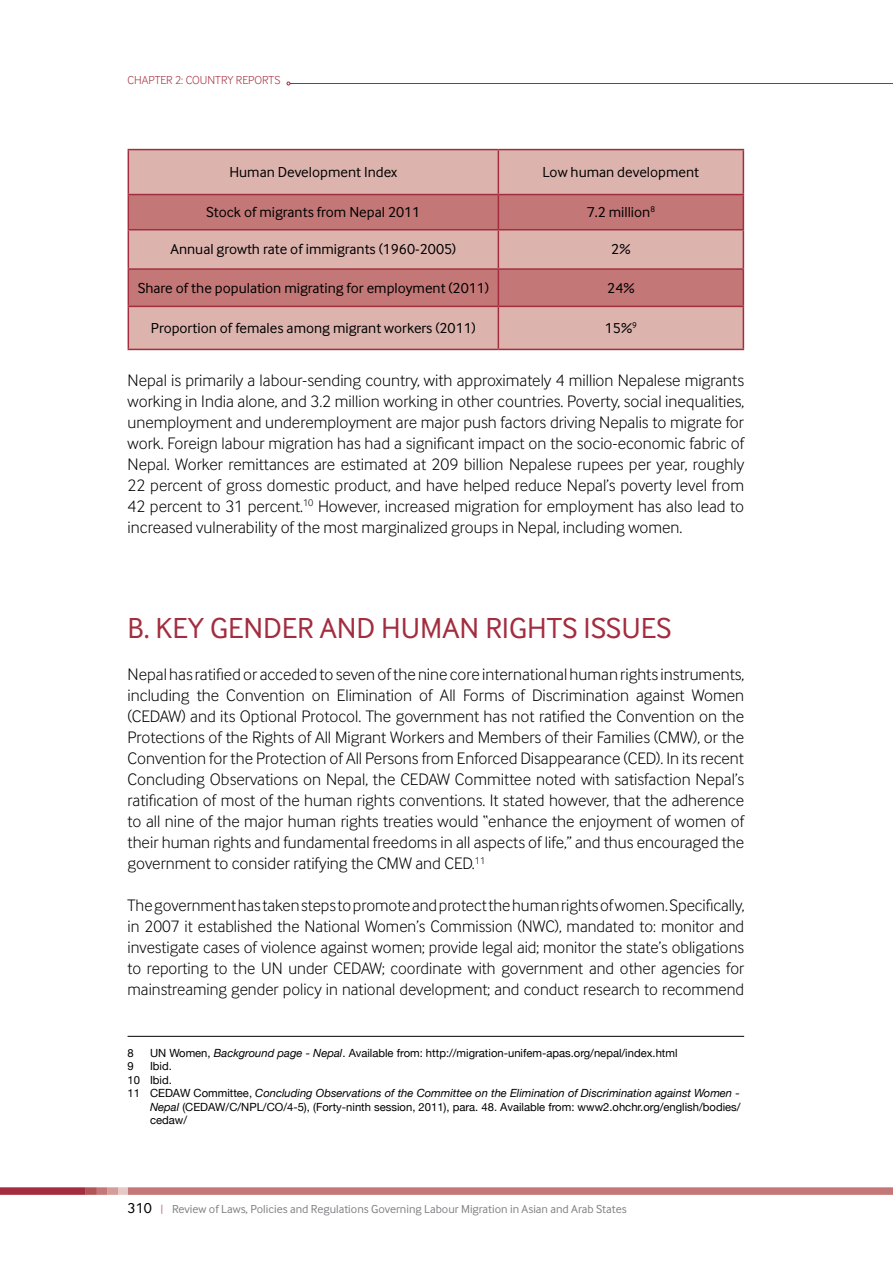
<style>
.page{position:relative;width:893px;height:1263px;background:#fff}
.page>*{position:absolute;margin:0;border:0;box-sizing:border-box;transform-origin:0 0}
.t1{font:30px "Inter Face Corp";color:#a32d3f}
.t2{font:300 17.25px/21px "Inter Face Corp";color:#000;text-align:justify}
.t3{font:15px "Inter Face Corp";color:#000}
.t4{font:12px "Inter Face Corp";color:#808285}
.t5{font:300 12px "Inter Face Corp";color:#a32d3f}
.t6{font:11.25px "Helvetica Neue";color:#000}
.t7{font:italic 11.25px "Helvetica Neue";color:#000}
.s1{font-style:italic}
.s2{font-style:normal}
.s3{font-size:15px;color:#000}
.s4{font-weight:300;font-size:11.25px;color:#a32d3f}
</style>
<div class="page">
<hr style="left:290px;top:83px;width:603px;height:1px;background:#a32d3f">
<div style="left:0;top:1187px;width:85px;height:8px;background:#a32d3f"></div>
<div style="left:128px;top:1187px;width:765px;height:8px;background:#c37776"></div>
<div style="left:118px;top:1187px;width:10px;height:8px;background:#e6c8c5"></div>
<div style="left:107px;top:1187px;width:11px;height:8px;background:#d49d9a"></div>
<div style="left:97px;top:1187px;width:10px;height:8px;background:#c37776"></div>
<div style="left:85px;top:1187px;width:12px;height:8px;background:#b35458"></div>
<div style="left:129px;top:150px;width:614px;height:199px;background:#ddb3ae"></div>
<svg style="left:129px;top:195px;width:614px;height:111px;background:#cb8a88"></svg>
<hr style="left:128px;top:150px;width:1px;height:44px;background:#a32d3f">
<hr style="left:128px;top:149px;width:370px;height:1px;background:#a32d3f">
<hr style="left:498px;top:149px;width:246px;height:1px;background:#a32d3f">
<hr style="left:498px;top:150px;width:1px;height:44px;background:#a32d3f">
<hr style="left:743px;top:150px;width:1px;height:44px;background:#a32d3f">
<hr style="left:128px;top:195px;width:1px;height:34px;background:#a32d3f">
<hr style="left:128px;top:194px;width:370px;height:1px;background:#a32d3f">
<hr style="left:498px;top:194px;width:246px;height:1px;background:#a32d3f">
<hr style="left:498px;top:195px;width:1px;height:34px;background:#a32d3f">
<hr style="left:743px;top:195px;width:1px;height:34px;background:#a32d3f">
<hr style="left:128px;top:230px;width:1px;height:38px;background:#a32d3f">
<hr style="left:128px;top:229px;width:370px;height:1px;background:#a32d3f">
<hr style="left:498px;top:229px;width:246px;height:1px;background:#a32d3f">
<hr style="left:498px;top:230px;width:1px;height:38px;background:#a32d3f">
<hr style="left:743px;top:230px;width:1px;height:38px;background:#a32d3f">
<hr style="left:128px;top:270px;width:1px;height:36px;background:#a32d3f">
<hr style="left:128px;top:268px;width:370px;height:2px;background:#a32d3f">
<hr style="left:498px;top:268px;width:246px;height:2px;background:#a32d3f">
<hr style="left:498px;top:270px;width:1px;height:36px;background:#a32d3f">
<hr style="left:743px;top:270px;width:1px;height:36px;background:#a32d3f">
<hr style="left:128px;top:307px;width:1px;height:42px;background:#a32d3f">
<hr style="left:128px;top:306px;width:370px;height:1px;background:#a32d3f">
<hr style="left:498px;top:306px;width:246px;height:1px;background:#a32d3f">
<hr style="left:498px;top:307px;width:1px;height:42px;background:#a32d3f">
<hr style="left:743px;top:307px;width:1px;height:42px;background:#a32d3f">
<hr style="left:128px;top:349px;width:370px;height:1px;background:#a32d3f">
<hr style="left:498px;top:349px;width:246px;height:1px;background:#a32d3f">
<hr style="left:128px;top:1036px;width:616px;height:1px;background:#000">
<p class="t5" style="left:128px;top:73px;width:154px">CHAPTER 2: Country Reports</p>
<p class="t3" style="left:229px;top:164px;width:169px">H uman Development I ndex</p>
<p class="t3" style="left:543px;top:164px;width:158px">Low human development</p>
<p class="t3" style="left:206px;top:204px;width:216px">Stock of migrants from Nepal 2011</p>
<p class="t3" style="left:587px;top:204px;width:70px">7.2 million<sup>8</sup></p>
<p class="t3" style="left:171px;top:241px;width:287px">Annual growth rate of immigrants (1960-2005)</p>
<p class="t3" style="left:611px;top:241px;width:21px">2%</p>
<p class="t3" style="left:138px;top:279px;width:353px">Share of the population migrating for employment (2011)</p>
<p class="t3" style="left:607px;top:279px;width:29px">24%</p>
<p class="t3" style="left:151px;top:319px;width:326px">Proportion of females among migrant workers (2011)</p>
<p class="t3" style="left:605px;top:319px;width:34px">15%<sup>9</sup></p>
<p class="t2" style="left:128px;top:370px;width:618px">Nepal is primarily a labour-sending country, with approximately 4 million Nepalese migrants working in India alone, and 3.2 million working in other countries. Poverty, social inequalities, unemployment and underemployment are major push factors driving Nepalis to migrate for work. Foreign labour migration has had a significant impact on the socio-economic fabric of N epal. Worker remittances are estimated at 209 billion N epalese rupees per year, roughly 22 percent of gross domestic product, and have helped reduce N epal’s poverty level from 42 percent to 31 percent.<sup>10</sup> However, increased migration for employment has also lead to increased vulnerability of the most marginalized groups in Nepal, including women.</p>
<h1 class="t1" style="left:128px;top:611px;width:153px">B. KEY GENDER</h1>
<h1 class="t1" style="left:320px;top:611px;width:353px">AND H UMAN RIGHTS ISSUES</h1>
<p class="t2" style="left:128px;top:664px;width:618px">Nepal has ratified or acceded to seven of the nine core international human rights instruments, including the Convention on Elimination of All Forms of Discrimination against Women (CEDAW) and its Optional Protocol. The government has not ratified the Convention on the Protections of the Rights of All Migrant Workers and Members of their Families (CMW), or the Convention for the Protection of All Persons from Enforced Disappearance (CED). In its recent Concluding Observations on N epal, the CEDAW Committee noted with satisfaction N epal’s ratification of most of the human rights conventions. It stated however, that the adherence to all nine of the major human rights treaties would “enhance the enjoyment of women of their human rights and fundamental freedoms in all aspects of life,” and thus encouraged the government to consider ratifying the CMW and CED.<sup>11</sup></p>
<p class="t2" style="left:128px;top:895px;width:618px">The government has taken steps to promote and protect the human rights of women. Specifically, in 2007 it established the National Women’s Commission (NWC), mandated to: monitor and investigate cases of violence against women; provide legal aid; monitor the state’s obligations to reporting to the UN under CEDAW; coordinate with government and other agencies for mainstreaming gender policy in national development; and conduct research to recommend</p>
<p class="t6" style="left:128px;top:1046px;width:8px">8</p>
<p class="t6" style="left:150px;top:1046px;width:529px">UN Women, <span class="s1">Background page - Nepal</span>. Available from: http://migration-unifem-apas.org/nepal/index.html</p>
<p class="t6" style="left:128px;top:1060px;width:8px">9</p>
<p class="t6" style="left:150px;top:1060px;width:23px">Ibid.</p>
<p class="t6" style="left:128px;top:1073px;width:46px">10 Ibid.</p>
<p class="t7" style="left:128px;top:1086px;width:614px"><span class="s2">11 CEDAW Committee,</span> Concluding Observations of the Committee on the Elimination of Discrimination against Women -</p>
<p class="t6" style="left:150px;top:1100px;width:592px"><span class="s1">Nepal</span> (CEDAW/C/NPL/CO/4-5), (Forty-ninth session, 2011), para. 48. Available from: www2.ohchr.org/english/bodies/</p>
<p class="t6" style="left:150px;top:1114px;width:39px">cedaw/</p>
<p class="t4" style="left:128px;top:1202px;width:501px"><span class="s3">310</span> <span class="s4">|</span> Review of Laws, Policies and Regulations Governing Labour Migration in Asian and Arab States</p>
</div>
